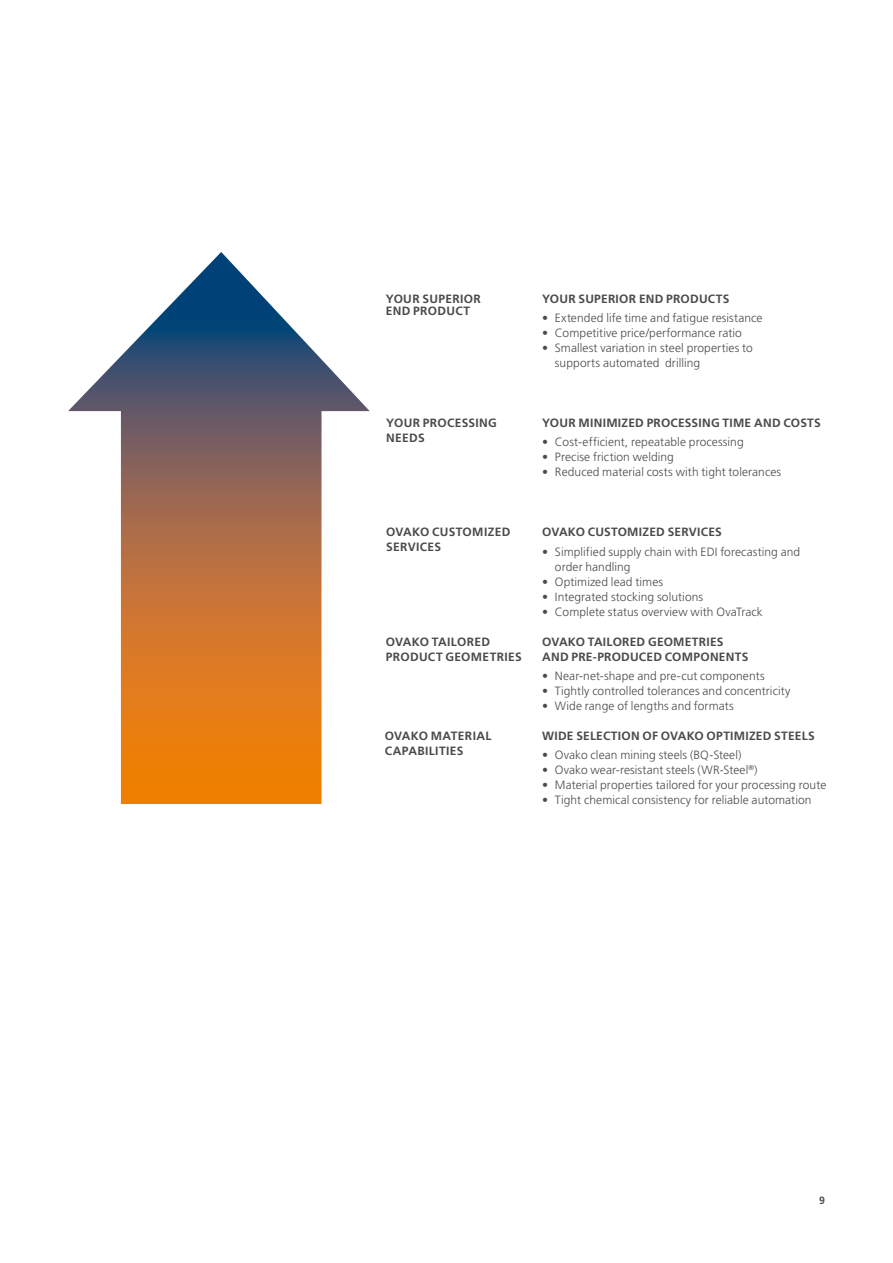
<style>
.page{position:relative;width:893px;height:1263px;background:#fff}
.page>*{position:absolute;margin:0;border:0;box-sizing:border-box;transform-origin:0 0}
.t1{font:300 12px/15px "Frutiger LT Std";letter-spacing:.005em;color:#4b4b4d}
.t2{font:700 12px/15px "Frutiger LT Std";letter-spacing:.02em;color:#4b4b4d}
.t3{font:700 10.5px "Frutiger LT Std";color:#4b4b4d}
</style>
<div class="page">
<svg style="left:68px;top:252px;width:302px;height:552px"></svg>
<p class="t2" style="left:386px;top:293px;width:97px;line-height:12px">YOUR SUPERIOR<br>END PRODUCT</p>
<p class="t2" style="left:386px;top:415px;width:112px">YOUR PROCESSING<br>NEEDS</p>
<p class="t2" style="left:386px;top:524px;width:126px">OVAKO CUSTOMIZED<br>SERVICES</p>
<p class="t2" style="left:386px;top:635px;width:137px">OVAKO TAILORED<br>PRODUCT GEOMETRIES</p>
<p class="t2" style="left:385px;top:728px;width:108px">OVAKO MATERIAL<br>CAPABILITIES</p>
<p class="t2" style="left:542px;top:291px;width:189px">YOUR SUPERIOR END PRODUCTS</p>
<p class="t1" style="left:542px;top:310px;width:222px">• Extended life time and fatigue resistance</p>
<p class="t1" style="left:542px;top:325px;width:201px">• Competitive price/performance ratio</p>
<p class="t1" style="left:555px;top:340px;width:199px;text-indent:-13px">• Smallest variation in steel properties to supports automated drilling</p>
<p class="t2" style="left:542px;top:415px;width:280px">YOUR MINIMIZED PROCESSING TIME AND COSTS</p>
<p class="t1" style="left:542px;top:435px;width:203px">• Cost-efficient, repeatable processing</p>
<p class="t1" style="left:542px;top:450px;width:133px">• Precise friction welding</p>
<p class="t1" style="left:542px;top:465px;width:240px">• Reduced material costs with tight tolerances</p>
<p class="t2" style="left:542px;top:525px;width:181px">OVAKO CUSTOMIZED SERVICES</p>
<p class="t1" style="left:555px;top:544px;width:247px;text-indent:-13px">• Simplified supply chain with EDI forecasting and order handling</p>
<p class="t1" style="left:542px;top:574px;width:123px">• Optimized lead times</p>
<p class="t1" style="left:542px;top:589px;width:163px">• Integrated stocking solutions</p>
<p class="t1" style="left:542px;top:604px;width:222px">• Complete status overview with OvaTrack</p>
<p class="t2" style="left:542px;top:634px;width:208px">OVAKO TAILORED GEOMETRIES<br>AND PRE-PRODUCED COMPONENTS</p>
<p class="t1" style="left:542px;top:668px;width:224px">• Near-net-shape and pre-cut components</p>
<p class="t1" style="left:542px;top:683px;width:250px">• Tightly controlled tolerances and concentricity</p>
<p class="t1" style="left:542px;top:698px;width:193px">• Wide range of lengths and formats</p>
<p class="t2" style="left:542px;top:728px;width:274px">WIDE SELECTION OF OVAKO OPTIMIZED STEELS</p>
<p class="t1" style="left:542px;top:747px;width:201px">• Ovako clean mining steels (BQ-Steel)</p>
<p class="t1" style="left:542px;top:762px;width:217px">• Ovako wear-resistant steels (WR-Steel<sup>®</sup>)</p>
<p class="t1" style="left:542px;top:777px;width:286px">• Material properties tailored for your processing route</p>
<p class="t1" style="left:542px;top:792px;width:271px">• Tight chemical consistency for reliable automation</p>
<p class="t3" style="left:819px;top:1194px;width:7px">9</p>
</div>
